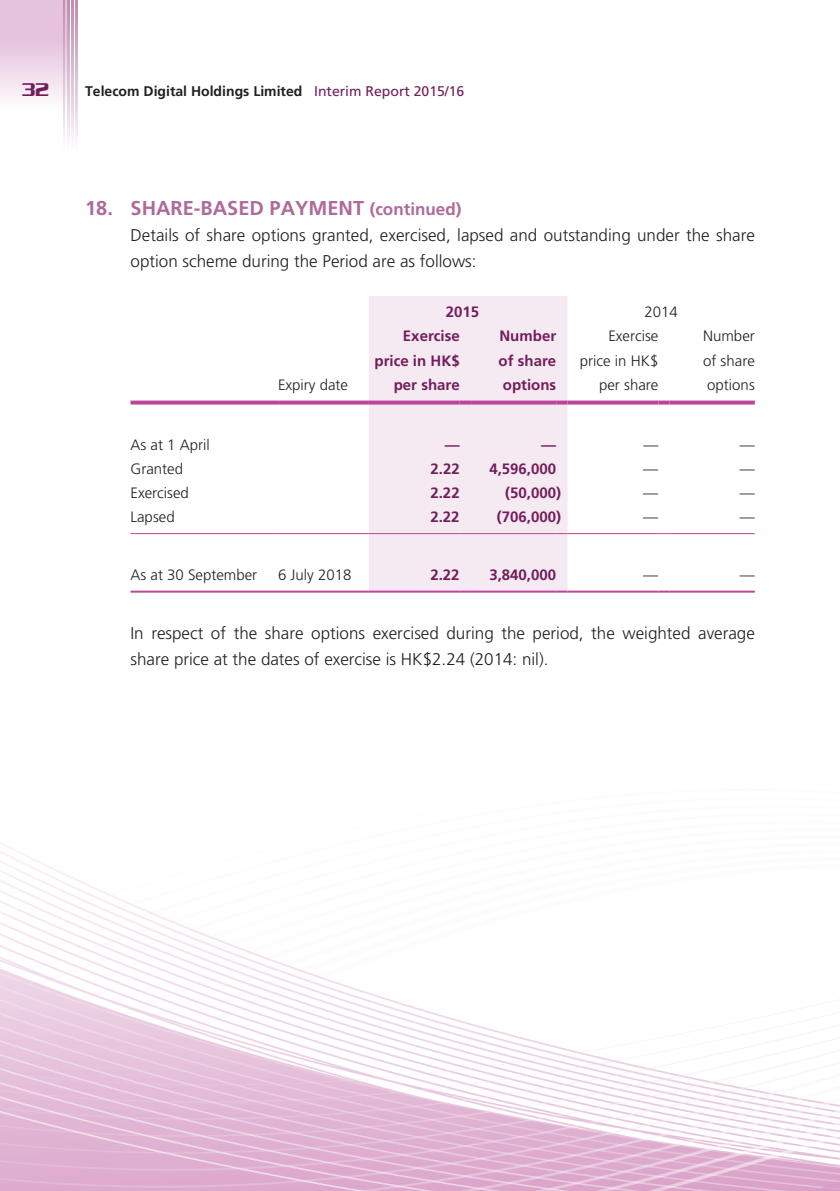
<style>
.page{position:relative;width:840px;height:1191px;background:#fff}
.page>*{position:absolute;margin:0;border:0;box-sizing:border-box;transform-origin:0 0}
.t1{font:700 20px "Frutiger LT Std";color:#ae6a9a}
.t2{font:500 20px "Serpentine Std";color:#721d5a}
.t3{font:300 17px/26px "Frutiger LT Std";color:#231f20}
.t4{font:300 15px/24px "Frutiger LT Std";color:#231f20;text-align:right}
.t5{font:700 15px/24px "Frutiger LT Std";color:#721d5a;text-align:right}
.t6{font:700 14px "Frutiger LT Std";color:#231f20}
.s1{font-weight:400;color:#721d5a}
.s2{font-size:17px}
</style>
<div class="page">
<img style="left:0;top:0;width:839px;height:1191px">
<div style="left:0;top:0;width:70px;height:112px;background:linear-gradient(to bottom,#e0b4d3,#fbf7fa)"></div>
<svg style="left:64px;top:0;width:1px;height:149px"></svg>
<svg style="left:68px;top:0;width:1px;height:149px"></svg>
<svg style="left:76px;top:0;width:1px;height:149px"></svg>
<svg style="left:72px;top:0;width:1px;height:149px"></svg>
<div style="left:369px;top:296px;width:198px;height:294px;background:#f6eaf2"></div>
<hr style="left:130px;top:533px;width:148px;height:1px;background:#be4499">
<hr style="left:278px;top:533px;width:91px;height:1px;background:#be4499">
<hr style="left:369px;top:533px;width:90px;height:1px;background:#be4499">
<svg style="left:459px;top:533px;width:12px;height:1px"></svg>
<hr style="left:471px;top:533px;width:85px;height:1px;background:#be4499">
<hr style="left:567px;top:533px;width:91px;height:1px;background:#be4499">
<hr style="left:669px;top:533px;width:85px;height:1px;background:#be4499">
<hr style="left:130px;top:590px;width:148px;height:2px;background:#be4499">
<hr style="left:278px;top:590px;width:91px;height:2px;background:#be4499">
<hr style="left:369px;top:590px;width:90px;height:2px;background:#be4499">
<svg style="left:459px;top:590px;width:12px;height:2px"></svg>
<hr style="left:471px;top:590px;width:85px;height:2px;background:#be4499">
<svg style="left:556px;top:590px;width:11px;height:2px"></svg>
<hr style="left:567px;top:590px;width:91px;height:2px;background:#be4499">
<svg style="left:658px;top:590px;width:11px;height:2px"></svg>
<hr style="left:669px;top:590px;width:85px;height:2px;background:#be4499">
<svg style="left:130px;top:400px;width:148px;height:4px"></svg>
<svg style="left:278px;top:400px;width:91px;height:4px"></svg>
<svg style="left:369px;top:400px;width:90px;height:4px"></svg>
<svg style="left:459px;top:400px;width:12px;height:4px"></svg>
<svg style="left:471px;top:400px;width:85px;height:4px"></svg>
<svg style="left:556px;top:400px;width:11px;height:4px"></svg>
<svg style="left:567px;top:400px;width:91px;height:4px"></svg>
<svg style="left:658px;top:400px;width:11px;height:4px"></svg>
<svg style="left:669px;top:400px;width:85px;height:4px"></svg>
<p class="t2" style="left:22px;top:79px;width:28px">32</p>
<p class="t6" style="left:85px;top:83px;width:380px">Telecom Digital Holdings Limited <span class="s1">Interim Report 2015/16</span></p>
<p class="t1" style="left:85px;top:196px;width:377px">18. SHARE-BASED PAYMENT <span class="s2">(continued)</span></p>
<p class="t3" style="left:130px;top:222px;width:625px">Details of share options granted, exercised, lapsed and outstanding under the share option scheme during the Period are as follows:</p>
<p class="t5" style="left:445px;top:300px;width:35px">2015</p>
<p class="t4" style="left:644px;top:300px;width:35px">2014</p>
<p class="t4" style="left:278px;top:372px;width:71px">Expiry date</p>
<p class="t5" style="left:374px;top:324px;width:87px">Exercise price in HK$ per share</p>
<p class="t5" style="left:498px;top:324px;width:59px;text-align:justify">Number of share options</p>
<p class="t4" style="left:579px;top:324px;width:80px">Exercise price in HK$ per share</p>
<p class="t4" style="left:702px;top:324px;width:53px;text-align:justify">Number of share options</p>
<p class="t4" style="left:130px;top:433px;width:81px">As at 1 April</p>
<p class="t5" style="left:444px;top:433px;width:16px">—</p>
<p class="t5" style="left:541px;top:433px;width:16px">—</p>
<p class="t4" style="left:643px;top:433px;width:16px">—</p>
<p class="t4" style="left:739px;top:433px;width:16px">—</p>
<p class="t4" style="left:130px;top:457px;width:54px">Granted</p>
<p class="t5" style="left:430px;top:457px;width:31px">2.22</p>
<p class="t5" style="left:489px;top:457px;width:68px">4,596,000</p>
<p class="t4" style="left:643px;top:457px;width:16px">—</p>
<p class="t4" style="left:739px;top:457px;width:16px">—</p>
<p class="t4" style="left:130px;top:481px;width:60px">Exercised</p>
<p class="t5" style="left:430px;top:481px;width:31px">2.22</p>
<p class="t5" style="left:505px;top:481px;width:57px">(50,000)</p>
<p class="t4" style="left:643px;top:481px;width:16px">—</p>
<p class="t4" style="left:739px;top:481px;width:16px">—</p>
<p class="t4" style="left:130px;top:505px;width:46px">Lapsed</p>
<p class="t5" style="left:430px;top:505px;width:31px">2.22</p>
<p class="t5" style="left:496px;top:505px;width:66px">(706,000)</p>
<p class="t4" style="left:643px;top:505px;width:16px">—</p>
<p class="t4" style="left:739px;top:505px;width:16px">—</p>
<p class="t4" style="left:130px;top:562px;width:128px">As at 30 September</p>
<p class="t4" style="left:278px;top:562px;width:75px">6 July 2018</p>
<p class="t5" style="left:430px;top:562px;width:31px">2.22</p>
<p class="t5" style="left:489px;top:562px;width:68px">3,840,000</p>
<p class="t4" style="left:643px;top:562px;width:16px">—</p>
<p class="t4" style="left:739px;top:562px;width:16px">—</p>
<p class="t3" style="left:130px;top:620px;width:625px">In respect of the share options exercised during the period, the weighted average share price at the dates of exercise is HK$2.24 (2014: nil).</p>
</div>
